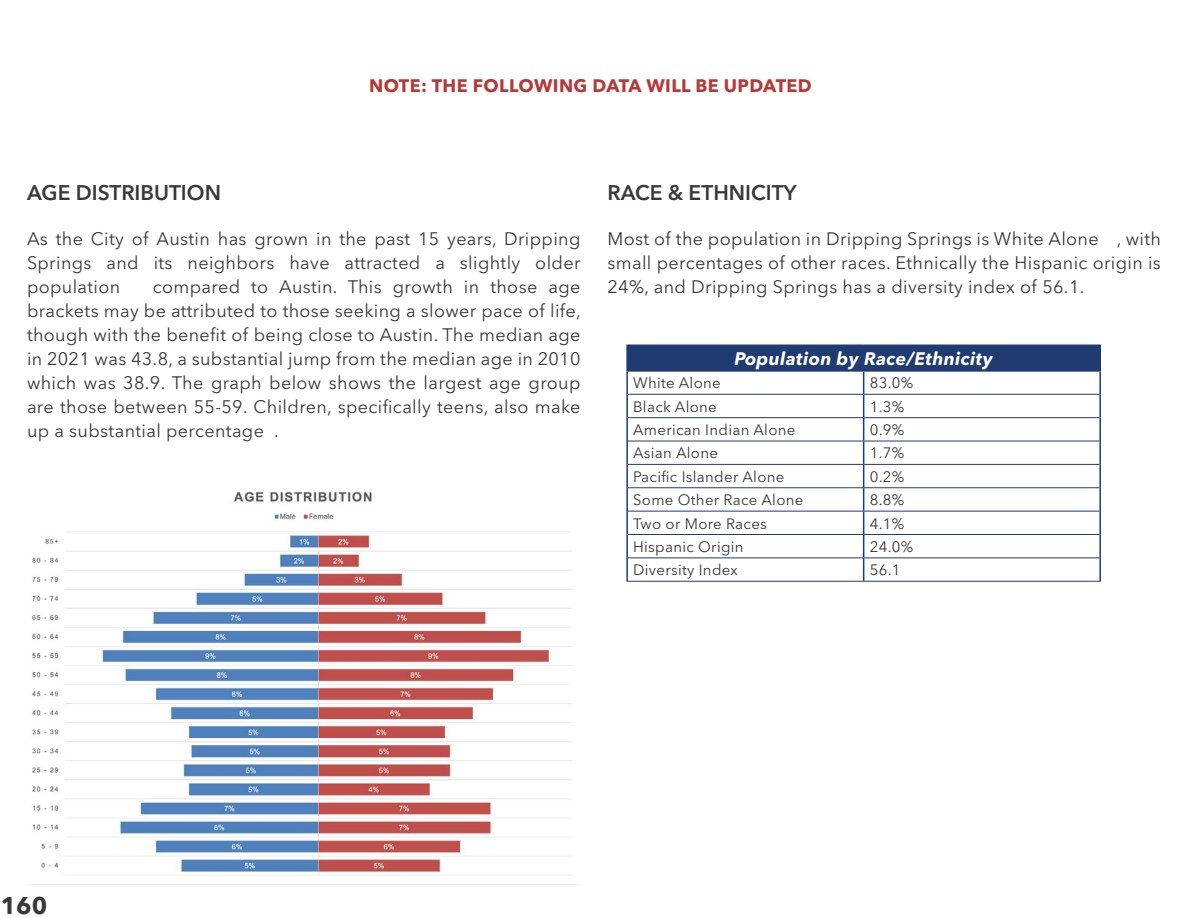
<style>
.page{position:relative;width:1188px;height:918px;background:#fff}
.page>*{position:absolute;margin:0;border:0;box-sizing:border-box;transform-origin:0 0}
.t1{font:700 24px "Avenir Next LT Pro";color:#373a37}
.t2{font:600 21px "Avenir Next LT Pro";color:#373a37}
.t3{font:18px/24px "Avenir Next LT Pro";letter-spacing:.02em;color:#373a37;text-align:justify}
.t4{font:700 18px "Avenir Next LT Pro";letter-spacing:.02em;color:#b43a37}
.t5{font:italic 700 18px "Avenir Next LT Pro";letter-spacing:.02em;color:#fff}
.t6{font:15px "Avenir Next LT Pro";letter-spacing:.02em;color:#373a37}
</style>
<div class="page">
<img style="left:27px;top:491px;width:554px;height:394px">
<div style="left:627px;top:345px;width:473px;height:26px;background:#203b71"></div>
<hr style="left:626px;top:345px;width:238px;height:1px;background:#203b71">
<hr style="left:626px;top:346px;width:2px;height:24px;background:#203b71">
<hr style="left:864px;top:345px;width:237px;height:1px;background:#203b71">
<hr style="left:1099px;top:346px;width:2px;height:24px;background:#203b71">
<hr style="left:626px;top:370px;width:238px;height:2px;background:#203b71">
<hr style="left:864px;top:370px;width:237px;height:2px;background:#203b71">
<hr style="left:626px;top:372px;width:2px;height:22px;background:#203b71">
<hr style="left:1099px;top:372px;width:2px;height:22px;background:#203b71">
<hr style="left:626px;top:394px;width:2px;height:24px;background:#203b71">
<hr style="left:1099px;top:394px;width:2px;height:24px;background:#203b71">
<hr style="left:626px;top:418px;width:2px;height:23px;background:#203b71">
<hr style="left:1099px;top:418px;width:2px;height:23px;background:#203b71">
<hr style="left:626px;top:441px;width:2px;height:23px;background:#203b71">
<hr style="left:1099px;top:441px;width:2px;height:23px;background:#203b71">
<hr style="left:626px;top:464px;width:2px;height:24px;background:#203b71">
<hr style="left:1099px;top:464px;width:2px;height:24px;background:#203b71">
<hr style="left:626px;top:488px;width:2px;height:23px;background:#203b71">
<hr style="left:1099px;top:488px;width:2px;height:23px;background:#203b71">
<hr style="left:626px;top:511px;width:2px;height:24px;background:#203b71">
<hr style="left:1099px;top:511px;width:2px;height:24px;background:#203b71">
<hr style="left:626px;top:535px;width:2px;height:23px;background:#203b71">
<hr style="left:1099px;top:535px;width:2px;height:23px;background:#203b71">
<hr style="left:626px;top:558px;width:2px;height:23px;background:#203b71">
<svg style="left:863px;top:372px;width:1px;height:209px"></svg>
<hr style="left:1099px;top:558px;width:2px;height:23px;background:#203b71">
<hr style="left:628px;top:394px;width:236px;height:1px;background:#203b71">
<hr style="left:864px;top:394px;width:235px;height:1px;background:#203b71">
<hr style="left:628px;top:417px;width:236px;height:1px;background:#203b71">
<hr style="left:864px;top:417px;width:235px;height:1px;background:#203b71">
<hr style="left:628px;top:441px;width:236px;height:1px;background:#203b71">
<hr style="left:864px;top:441px;width:235px;height:1px;background:#203b71">
<hr style="left:628px;top:464px;width:236px;height:1px;background:#203b71">
<hr style="left:864px;top:464px;width:235px;height:1px;background:#203b71">
<hr style="left:628px;top:487px;width:236px;height:1px;background:#203b71">
<hr style="left:864px;top:487px;width:235px;height:1px;background:#203b71">
<hr style="left:628px;top:511px;width:236px;height:1px;background:#203b71">
<hr style="left:864px;top:511px;width:235px;height:1px;background:#203b71">
<hr style="left:628px;top:534px;width:236px;height:1px;background:#203b71">
<hr style="left:864px;top:534px;width:235px;height:1px;background:#203b71">
<hr style="left:628px;top:557px;width:236px;height:1px;background:#203b71">
<hr style="left:864px;top:557px;width:235px;height:1px;background:#203b71">
<hr style="left:626px;top:581px;width:238px;height:1px;background:#203b71">
<hr style="left:864px;top:581px;width:237px;height:1px;background:#203b71">
<p class="t4" style="left:369px;top:75px;width:444px">NOTE: THE FOLLOWING DATA WILL BE UPDATED</p>
<p class="t2" style="left:27px;top:180px;width:196px">AGE DISTRIBUTION</p>
<p class="t3" style="left:27px;top:227px;width:555px">As the City of Austin has grown in the past 15 years, Dripping Springs and its neighbors have attracted a slightly older population</p>
<p class="t3" style="left:27px;top:275px;width:555px;text-indent:126px">compared to Austin. This growth in those age brackets may be attributed to those seeking a slower pace of life, though with the benefit of being close to Austin. The median age in 2021 was 43.8, a substantial jump from the median age in 2010 which was 38.9. The graph below shows the largest age group are those between 55-59. Children, specifically teens, also make up a substantial percentage .</p>
<p class="t2" style="left:608px;top:180px;width:190px">RACE &amp; ETHNICITY</p>
<p class="t3" style="left:608px;top:227px;width:555px">Most of the population in Dripping Springs is White Alone , with small percentages of other races. Ethnically the Hispanic origin is 24%, and Dripping Springs has a diversity index of 56.1.</p>
<p class="t5" style="left:735px;top:348px;width:260px">Population by Race/Ethnicity</p>
<p class="t6" style="left:633px;top:374px;width:89px">White Alone</p>
<p class="t6" style="left:870px;top:374px;width:45px">83.0%</p>
<p class="t6" style="left:633px;top:397px;width:85px">Black Alone</p>
<p class="t6" style="left:870px;top:397px;width:36px">1.3%</p>
<p class="t6" style="left:633px;top:421px;width:164px">American Indian Alone</p>
<p class="t6" style="left:870px;top:421px;width:36px">0.9%</p>
<p class="t6" style="left:633px;top:444px;width:86px">Asian Alone</p>
<p class="t6" style="left:870px;top:444px;width:36px">1.7%</p>
<p class="t6" style="left:633px;top:468px;width:153px">Pacific Islander Alone</p>
<p class="t6" style="left:870px;top:468px;width:36px">0.2%</p>
<p class="t6" style="left:633px;top:491px;width:172px">Some Other Race Alone</p>
<p class="t6" style="left:870px;top:491px;width:36px">8.8%</p>
<p class="t6" style="left:633px;top:514px;width:135px">Two or More Races</p>
<p class="t6" style="left:870px;top:514px;width:36px">4.1%</p>
<p class="t6" style="left:633px;top:538px;width:112px">Hispanic Origin</p>
<p class="t6" style="left:870px;top:538px;width:45px">24.0%</p>
<p class="t6" style="left:633px;top:561px;width:106px">Diversity Index</p>
<p class="t6" style="left:870px;top:561px;width:32px">56.1</p>
<h1 class="t1" style="left:1px;top:890px;width:48px">160</h1>
</div>
